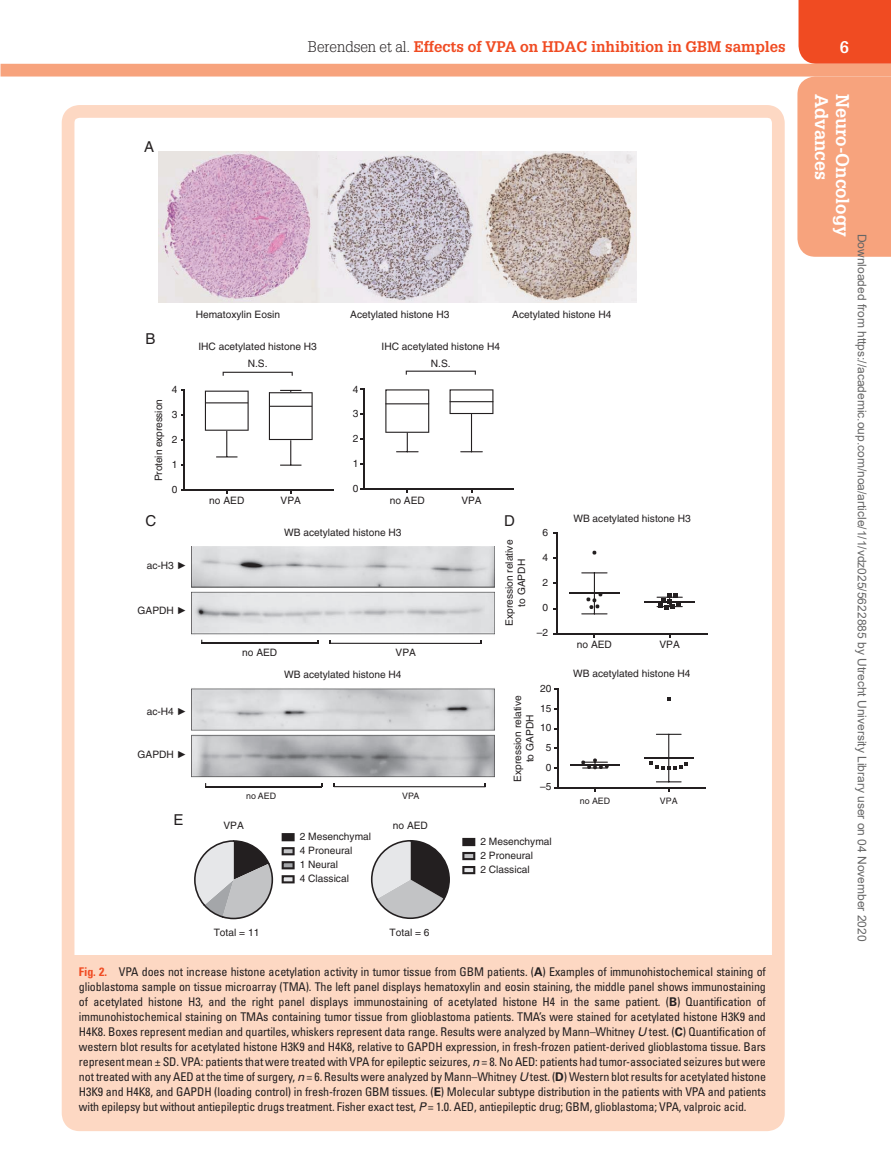
<style>
.page{position:relative;width:891px;height:1175px;background:#fff}
.page>*{position:absolute;margin:0;border:0;box-sizing:border-box;transform-origin:0 0}
.t1{font:700 18px "Glypha LT Std";color:#fff}
.t2{font:700 16.5px "Glypha LT Std";color:#fff}
.t3{font:700 15px "Glypha LT Std";color:#f04b22}
.t4{font:15px "Helvetica";color:#231f20}
.t5{font:condensed 12px/15px "Univers LT Std";letter-spacing:-.01em;color:#231f20;text-align:justify}
.t6{font:12px "Arial";color:#666}
.t7{font:10.2px/14.1px "Helvetica";color:#231f20;text-align:center}
.t8{font:8.85px "Helvetica";color:#231f20}
.s1{font-family:"Arial"}
.s2{font-weight:300;color:#231f20}
.s3{font-weight:700;color:#f04b22}
.s4{font-weight:700;font-stretch:normal}
.s5{font-style:italic;font-stretch:normal}
</style>
<div class="page">
<div style="left:799px;top:0;width:92px;height:64px;background:#f04b22"></div>
<div style="left:1px;top:64px;width:890px;height:12px;background:#f7a37d"></div>
<div style="left:797px;top:76px;width:94px;height:181px;background:#f7a37d"></div>
<div style="left:70px;top:954px;width:706px;height:164px;background:#fdd8c3"></div>
<hr style="left:557px;top:633px;width:150px;height:1px;background:#231f20">
<hr style="left:556px;top:533px;width:1px;height:100px;background:#231f20">
<svg style="left:592px;top:550px;width:5px;height:5px"></svg>
<svg style="left:581px;top:572px;width:27px;height:1px"></svg>
<hr style="left:594px;top:572px;width:1px;height:42px;background:#231f20">
<svg style="left:581px;top:592px;width:27px;height:22px"></svg>
<hr style="left:569px;top:593px;width:51px;height:1px;background:#231f20">
<svg style="left:657px;top:593px;width:26px;height:17px"></svg>
<hr style="left:645px;top:601px;width:50px;height:1px;background:#231f20">
<hr style="left:558px;top:787px;width:148px;height:1px;background:#231f20">
<hr style="left:558px;top:689px;width:1px;height:98px;background:#231f20">
<svg style="left:667px;top:697px;width:4px;height:4px"></svg>
<svg style="left:649px;top:761px;width:39px;height:9px"></svg>
<svg style="left:581px;top:758px;width:28px;height:11px"></svg>
<hr style="left:570px;top:764px;width:50px;height:1px;background:#231f20">
<hr style="left:656px;top:733px;width:26px;height:2px;background:#231f20">
<hr style="left:668px;top:733px;width:1px;height:49px;background:#231f20">
<svg style="left:656px;top:781px;width:26px;height:10px"></svg>
<hr style="left:644px;top:757px;width:49px;height:1px;background:#231f20">
<img style="left:192px;top:546px;width:302px;height:89px">
<img style="left:192px;top:688px;width:302px;height:90px">
<svg style="left:406px;top:370px;width:70px;height:4px"></svg>
<svg style="left:223px;top:372px;width:70px;height:4px"></svg>
<hr style="left:184px;top:489px;width:150px;height:1px;background:#231f20">
<hr style="left:184px;top:390px;width:1px;height:100px;background:#231f20">
<svg style="left:205px;top:390px;width:44px;height:67px"></svg>
<svg style="left:269px;top:390px;width:44px;height:75px"></svg>
<hr style="left:280px;top:464px;width:21px;height:2px;background:#231f20">
<hr style="left:364px;top:488px;width:150px;height:2px;background:#231f20">
<hr style="left:364px;top:389px;width:1px;height:100px;background:#231f20">
<svg style="left:385px;top:389px;width:44px;height:63px"></svg>
<svg style="left:450px;top:389px;width:43px;height:25px"></svg>
<hr style="left:450px;top:401px;width:43px;height:1px;background:#231f20">
<hr style="left:471px;top:414px;width:1px;height:38px;background:#231f20">
<svg style="left:460px;top:451px;width:23px;height:1px"></svg>
<svg style="left:194px;top:833px;width:101px;height:86px"></svg>
<svg style="left:370px;top:840px;width:80px;height:79px"></svg>
<svg style="left:462px;top:838px;width:13px;height:8px"></svg>
<svg style="left:462px;top:852px;width:13px;height:8px"></svg>
<svg style="left:462px;top:866px;width:13px;height:8px"></svg>
<hr style="left:202px;top:642px;width:116px;height:2px;background:#231f20">
<hr style="left:330px;top:642px;width:152px;height:2px;background:#231f20">
<hr style="left:206px;top:786px;width:116px;height:1px;background:#231f20">
<hr style="left:334px;top:786px;width:151px;height:1px;background:#231f20">
<img style="left:159px;top:151px;width:478px;height:152px">
<div style="left:62px;top:105px;width:723px;height:1026px;border:13px solid #fdd8c3;border-radius:12px"></div>
<p class="t4" style="left:144px;top:138px;width:12px">A</p>
<p class="t4" style="left:146px;top:330px;width:12px">B</p>
<p class="t7" style="left:172px;top:382px;width:7px">4</p>
<p class="t7" style="left:152px;top:481px;width:83px;rotate:-90deg">Protein expression</p>
<p class="t7" style="left:172px;top:407px;width:7px">3</p>
<p class="t7" style="left:172px;top:432px;width:7px">2</p>
<p class="t7" style="left:172px;top:457px;width:7px">1</p>
<p class="t4" style="left:146px;top:512px;width:12px">C</p>
<p class="t7" style="left:172px;top:482px;width:7px">0</p>
<p class="t7" style="left:147px;top:558px;width:42px">ac-H3 <span class="s1">►</span></p>
<p class="t7" style="left:138px;top:603px;width:51px">GAPDH <span class="s1">►</span></p>
<p class="t7" style="left:147px;top:704px;width:42px">ac-H4 <span class="s1">►</span></p>
<p class="t7" style="left:138px;top:747px;width:51px">GAPDH <span class="s1">►</span></p>
<p class="t4" style="left:174px;top:811px;width:12px">E</p>
<p class="t3" style="left:308px;top:37px;width:479px"><span class="s2">Berendsen et al.</span> Effects of VPA on HDAC inhibition in GBM samples</p>
<h2 class="t2" style="left:840px;top:37px;width:11px">6</h2>
<h1 class="t1" style="left:833px;top:94px;width:88px;rotate:90deg">Advances</h1>
<h1 class="t1" style="left:854px;top:94px;width:145px;rotate:90deg">Neuro-Oncology</h1>
<p class="t6" style="left:866px;top:234px;width:709px;rotate:90deg">Downloaded from https://academic.oup.com/noa/article/1/1/vdz025/5622885 by Utrecht University Library user on 04 November 2020</p>
<p class="t7" style="left:196px;top:307px;width:86px">Hematoxylin Eosin</p>
<p class="t7" style="left:350px;top:307px;width:101px">Acetylated histone H3</p>
<p class="t7" style="left:512px;top:307px;width:101px">Acetylated histone H4</p>
<p class="t7" style="left:198px;top:339px;width:120px">IHC acetylated histone H3</p>
<p class="t7" style="left:382px;top:339px;width:120px">IHC acetylated histone H4</p>
<p class="t7" style="left:248px;top:356px;width:21px">N.S.</p>
<p class="t7" style="left:431px;top:356px;width:21px">N.S.</p>
<p class="t7" style="left:353px;top:382px;width:7px">4</p>
<p class="t7" style="left:353px;top:407px;width:7px">3</p>
<p class="t7" style="left:353px;top:432px;width:7px">2</p>
<p class="t7" style="left:353px;top:456px;width:7px">1</p>
<p class="t7" style="left:353px;top:481px;width:7px">0</p>
<p class="t7" style="left:209px;top:493px;width:37px">no AED</p>
<p class="t7" style="left:281px;top:493px;width:22px">VPA</p>
<p class="t7" style="left:390px;top:493px;width:37px">no AED</p>
<p class="t7" style="left:461px;top:493px;width:22px">VPA</p>
<p class="t7" style="left:573px;top:511px;width:119px">WB acetylated histone H3</p>
<p class="t4" style="left:504px;top:512px;width:12px">D</p>
<p class="t7" style="left:503px;top:626px;width:88px;line-height:12.3px;rotate:-90deg">Expression relative to GAPDH</p>
<p class="t7" style="left:543px;top:525px;width:7px">6</p>
<p class="t7" style="left:284px;top:525px;width:119px">WB acetylated histone H3</p>
<p class="t7" style="left:543px;top:550px;width:7px">4</p>
<p class="t7" style="left:543px;top:575px;width:7px">2</p>
<p class="t7" style="left:543px;top:600px;width:7px">0</p>
<p class="t7" style="left:537px;top:625px;width:13px">–2</p>
<p class="t7" style="left:577px;top:637px;width:37px">no AED</p>
<p class="t7" style="left:659px;top:637px;width:22px">VPA</p>
<p class="t7" style="left:242px;top:645px;width:37px">no AED</p>
<p class="t7" style="left:396px;top:645px;width:22px">VPA</p>
<p class="t7" style="left:573px;top:666px;width:119px">WB acetylated histone H4</p>
<p class="t7" style="left:284px;top:667px;width:119px">WB acetylated histone H4</p>
<p class="t7" style="left:540px;top:681px;width:13px">20</p>
<p class="t7" style="left:512px;top:781px;width:88px;line-height:12.3px;rotate:-90deg">Expression relative to GAPDH</p>
<p class="t7" style="left:540px;top:701px;width:13px">15</p>
<p class="t7" style="left:540px;top:721px;width:13px">10</p>
<p class="t7" style="left:546px;top:740px;width:7px">5</p>
<p class="t7" style="left:546px;top:760px;width:7px">0</p>
<p class="t7" style="left:540px;top:780px;width:13px">–5</p>
<p class="t8" style="left:246px;top:790px;width:32px">no AED</p>
<p class="t8" style="left:402px;top:790px;width:19px">VPA</p>
<p class="t8" style="left:580px;top:795px;width:32px">no AED</p>
<p class="t8" style="left:660px;top:795px;width:19px">VPA</p>
<p class="t7" style="left:223px;top:818px;width:22px">VPA</p>
<p class="t7" style="left:393px;top:818px;width:37px">no AED</p>
<p class="t7" style="left:300px;top:829px;width:73px;text-align:left">2 Mesenchymal<br>4 Proneural<br>1 Neural<br>4 Classical</p>
<p class="t7" style="left:480px;top:834px;width:73px;text-align:left">2 Mesenchymal<br>2 Proneural<br>2 Classical</p>
<p class="t7" style="left:214px;top:925px;width:47px">Total = 11</p>
<p class="t7" style="left:390px;top:925px;width:41px">Total = 6</p>
<p class="t5" style="left:79px;top:963px;width:689px"><span class="s3">Fig. 2.</span> VPA does not increase histone acetylation activity in tumor tissue from GBM patients. (<span class="s4">A</span>) Examples of immunohistochemical staining of glioblastoma sample on tissue microarray (TMA). The left panel displays hematoxylin and eosin staining, the middle panel shows immunostaining of acetylated histone H3, and the right panel displays immunostaining of acetylated histone H4 in the same patient. (<span class="s4">B</span>) Quantification of immunohistochemical staining on TMAs containing tumor tissue from glioblastoma patients. TMA’s were stained for acetylated histone H3K9 and H4K8. Boxes represent median and quartiles, whiskers represent data range. Results were analyzed by Mann–Whitney <span class="s5">U</span> test. (<span class="s4">C</span>) Quantification of western blot results for acetylated histone H3K9 and H4K8, relative to GAPDH expression, in fresh-frozen patient-derived glioblastoma tissue. Bars represent mean ± SD. VPA: patients that were treated with VPA for epileptic seizures, <span class="s5">n</span> = 8. No AED: patients had tumor-associated seizures but were not treated with any AED at the time of surgery, <span class="s5">n</span> = 6. Results were analyzed by Mann–Whitney <span class="s5">U</span> test. (<span class="s4">D</span>) Western blot results for acetylated histone H3K9 and H4K8, and GAPDH (loading control) in fresh-frozen GBM tissues. (<span class="s4">E</span>) Molecular subtype distribution in the patients with VPA and patients with epilepsy but without antiepileptic drugs treatment. Fisher exact test, <span class="s5">P</span> = 1.0. AED, antiepileptic drug; GBM, glioblastoma; VPA, valproic acid.</p>
</div>
